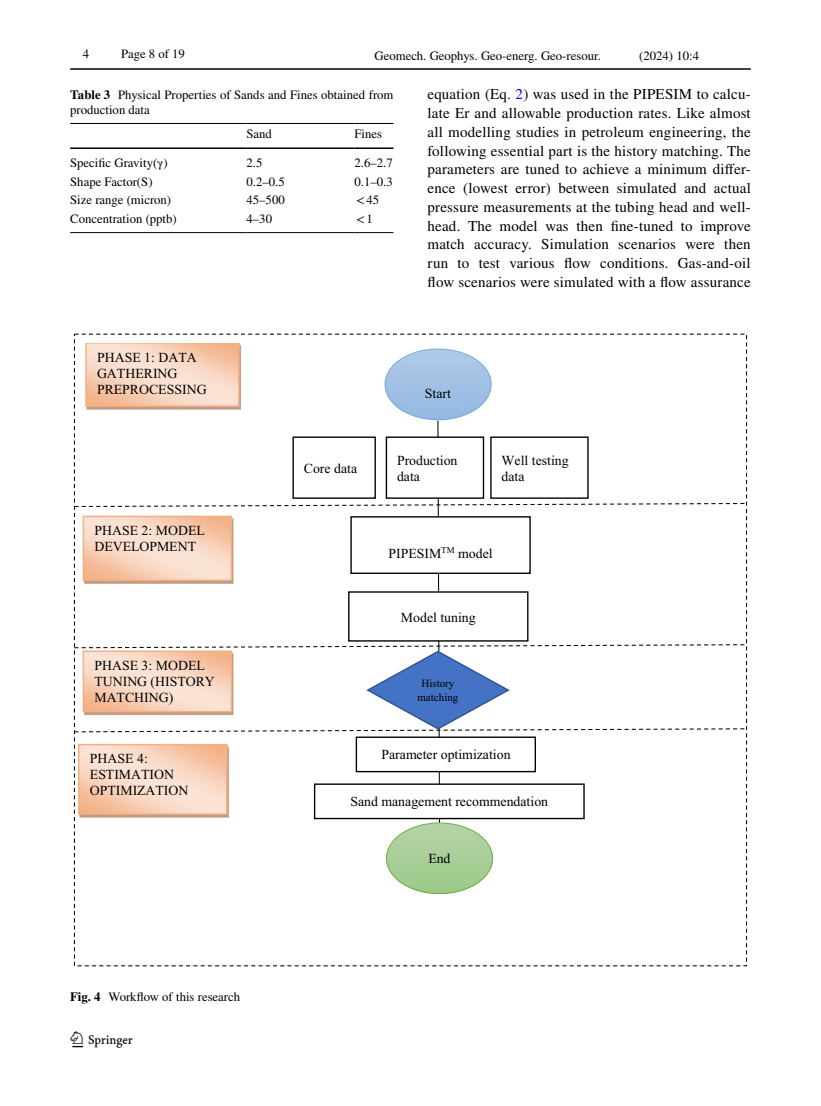
<style>
.page{position:relative;width:821px;height:1106px;background:#fff}
.page>*{position:absolute;margin:0;border:0;box-sizing:border-box;transform-origin:0 0}
.t1{font:22.5px "Springnew Regular 2";color:#000}
.t2{font:15px/18.8px "STIX";letter-spacing:.015em;color:#000;text-align:justify}
.t3{font:13.8px/15.9px "Times New Roman";color:#000}
.t4{font:12.75px/15px "STIX";color:#000}
.t5{font:10.95px/13.2px "Times New Roman";color:#000;text-align:center}
.s1{font-weight:700}
.s2{color:#00f}
</style>
<div class="page">
<hr style="left:70px;top:68px;width:680px;height:2px;background:#000">
<hr style="left:70px;top:123px;width:176px;height:1px;background:#000">
<hr style="left:70px;top:147px;width:176px;height:2px;background:#000">
<hr style="left:246px;top:123px;width:108px;height:1px;background:#000">
<hr style="left:246px;top:147px;width:108px;height:2px;background:#000">
<hr style="left:354px;top:123px;width:39px;height:1px;background:#000">
<hr style="left:354px;top:147px;width:39px;height:2px;background:#000">
<hr style="left:70px;top:232px;width:176px;height:1px;background:#000">
<hr style="left:246px;top:232px;width:108px;height:1px;background:#000">
<hr style="left:354px;top:232px;width:39px;height:1px;background:#000">
<img style="left:78px;top:343px;width:414px;height:550px">
<div style="left:292px;top:436px;width:84px;height:63px;background:#fff;border:1px solid #000"></div>
<div style="left:490px;top:436px;width:98px;height:63px;background:#fff;border:1px solid #000"></div>
<div style="left:356px;top:736px;width:180px;height:36px;background:#fff;border:1px solid #000"></div>
<svg style="left:366px;top:419px;width:145px;height:405px"></svg>
<svg style="left:74px;top:502px;width:673px;height:231px"></svg>
<div style="left:314px;top:783px;width:270px;height:36px;background:#fff;border:1px solid #000"></div>
<p class="t4" style="left:83px;top:47px;width:8px">4</p>
<p class="t4" style="left:121px;top:47px;width:65px">Page 8 of 19</p>
<p class="t4" style="left:374px;top:49px;width:228px">Geomech. Geophys. Geo-energ. Geo-resour.</p>
<p class="t4" style="left:639px;top:49px;width:61px">(2024) 10:4</p>
<p class="t4" style="left:70px;top:88px;width:325px"><span class="s1">Table 3</span> Physical Properties of Sands and Fines obtained from production data</p>
<p class="t4" style="left:246px;top:127px;width:27px">Sand</p>
<p class="t4" style="left:354px;top:127px;width:29px">Fines</p>
<p class="t4" style="left:70px;top:156px;width:99px">Specific Gravity(γ)</p>
<p class="t4" style="left:246px;top:156px;width:17px">2.5</p>
<p class="t4" style="left:354px;top:156px;width:40px">2.6–2.7</p>
<p class="t4" style="left:70px;top:175px;width:84px">Shape Factor(S)</p>
<p class="t4" style="left:246px;top:175px;width:40px">0.2–0.5</p>
<p class="t4" style="left:354px;top:175px;width:40px">0.1–0.3</p>
<p class="t4" style="left:70px;top:193px;width:102px">Size range (micron)</p>
<p class="t4" style="left:246px;top:193px;width:40px">45–500</p>
<p class="t4" style="left:356px;top:193px;width:25px">&lt;45</p>
<p class="t4" style="left:70px;top:212px;width:108px">Concentration (pptb)</p>
<p class="t4" style="left:246px;top:212px;width:27px">4–30</p>
<p class="t4" style="left:356px;top:212px;width:18px">&lt;1</p>
<p class="t3" style="left:97px;top:349px;width:111px">PHASE 1: DATA<br>GATHERING<br>PREPROCESSING</p>
<p class="t2" style="left:427px;top:86px;width:325px">equation (Eq. <span class="s2">2</span>) was used in the PIPESIM to calcu&shy;late Er and allowable production rates. Like almost all modelling studies in petroleum engineering, the following essential part is the history matching. The parameters are tuned to achieve a minimum differ&shy;ence (lowest error) between simulated and actual pressure measurements at the tubing head and well&shy;head. The model was then fine-tuned to improve match accuracy. Simulation scenarios were then run to test various flow conditions. Gas-and-oil flow scenarios were simulated with a flow assurance</p>
<p class="t3" style="left:425px;top:385px;width:28px">Start</p>
<p class="t3" style="left:94px;top:522px;width:112px">PHASE 2: MODEL<br>DEVELOPMENT</p>
<p class="t3" style="left:94px;top:657px;width:122px">PHASE 3: MODEL<br>TUNING (HISTORY<br>MATCHING)</p>
<p class="t3" style="left:90px;top:750px;width:100px">PHASE 4:<br>ESTIMATION<br>OPTIMIZATION</p>
<p class="t4" style="left:70px;top:990px;width:171px"><span class="s1">Fig. 4</span> Workflow of this research</p>
<h1 class="t1" style="left:72px;top:1031px;width:62px">1 3</h1>
<p class="t3" style="left:304px;top:460px;width:55px">Core data</p>
<p class="t3" style="left:397px;top:451px;width:62px">Production data</p>
<p class="t3" style="left:501px;top:451px;width:69px">Well testing data</p>
<p class="t3" style="left:388px;top:545px;width:106px">PIPESIM<sup>TM</sup> model</p>
<p class="t3" style="left:401px;top:609px;width:76px">Model tuning</p>
<p class="t5" style="left:417px;top:677px;width:42px">History matching</p>
<p class="t3" style="left:381px;top:746px;width:131px">Parameter optimization</p>
<p class="t3" style="left:350px;top:793px;width:199px">Sand management recommendation</p>
<p class="t3" style="left:428px;top:850px;width:24px">End</p>
</div>
